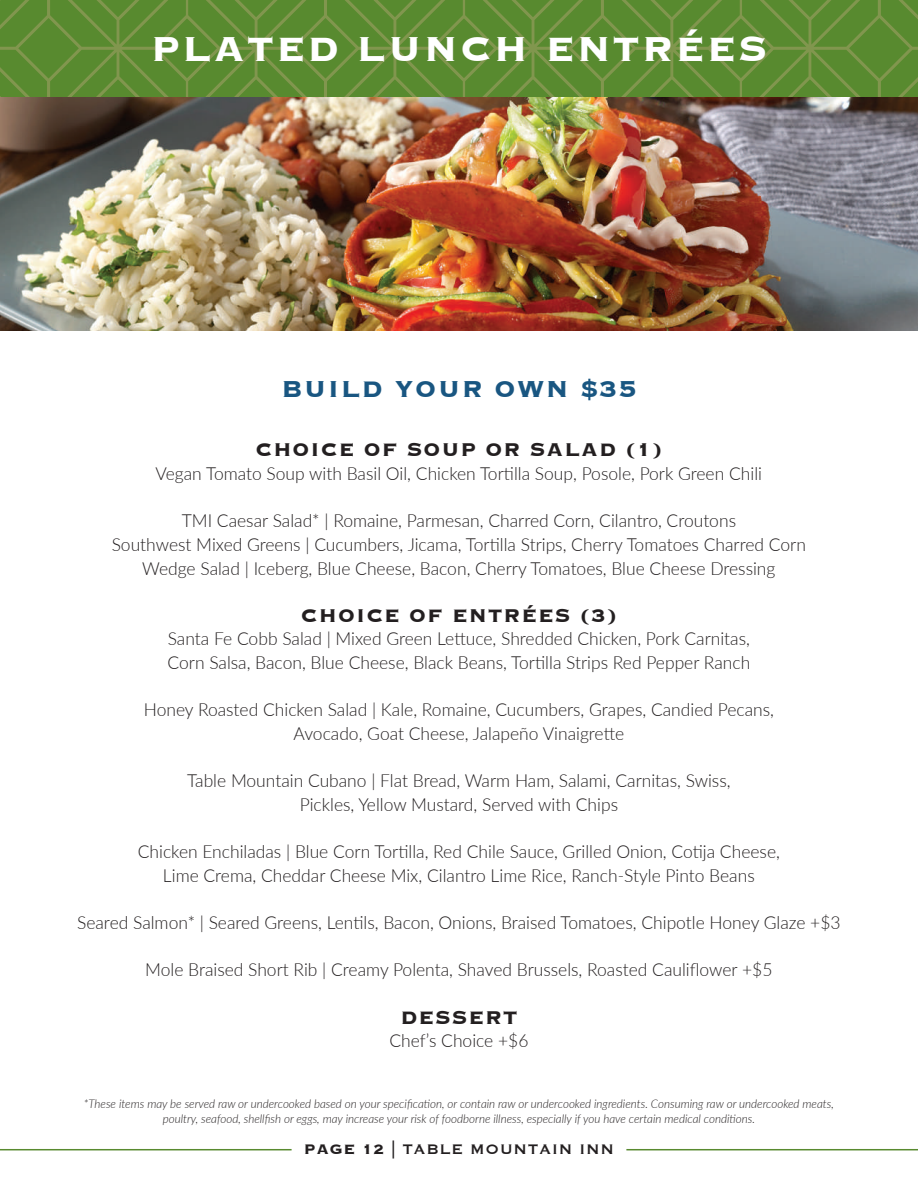
<style>
.page{position:relative;width:918px;height:1188px;background:#fff}
.page>*{position:absolute;margin:0;border:0;box-sizing:border-box;transform-origin:0 0}
.t1{font:700 45px "Copperplate";letter-spacing:.05em;color:#fff}
.t2{font:700 30px "Copperplate";letter-spacing:.05em;color:#195681}
.t3{font:700 24px "Copperplate";letter-spacing:.05em;color:#231f20}
.t4{font:300 18px/23.7px "Lato";color:#231f20;text-align:center}
.t5{font:18px "Copperplate";letter-spacing:.05em;color:#231f20}
.t6{font:italic 300 12px/15px "Lato";color:#231f20;text-align:center}
.s1{font-weight:700}
</style>
<div class="page">
<svg style="left:0;top:0;width:918px;height:97px;background:#5e8b33"></svg>
<hr style="left:0;top:1149px;width:292px;height:1px;background:#588a2f">
<hr style="left:626px;top:1149px;width:292px;height:1px;background:#588a2f">
<img style="left:0;top:97px;width:918px;height:233px">
<h1 class="t1" style="left:151px;top:19px;width:618px">PLATED LUNCH ENTRÉES</h1>
<h2 class="t2" style="left:281px;top:369px;width:357px">BUILD YOUR OWN $35</h2>
<h3 class="t3" style="left:255px;top:434px;width:409px">CHOICE OF SOUP OR SALAD (1)</h3>
<p class="t4" style="left:156px;top:461px;width:608px">Vegan Tomato Soup with Basil Oil, Chicken Tortilla Soup, Posole, Pork Green Chili</p>
<p class="t4" style="left:112px;top:508px;width:696px">TMI Caesar Salad* | Romaine, Parmesan, Charred Corn, Cilantro, Croutons<br>Southwest Mixed Greens | Cucumbers, Jicama, Tortilla Strips, Cherry Tomatoes Charred Corn<br>Wedge Salad | Iceberg, Blue Cheese, Bacon, Cherry Tomatoes, Blue Cheese Dressing</p>
<h3 class="t3" style="left:301px;top:600px;width:318px">CHOICE OF ENTRÉES (3)</h3>
<p class="t4" style="left:167px;top:626px;width:584px;text-align:left">Santa Fe Cobb Salad | Mixed Green Lettuce, Shredded Chicken, Pork Carnitas,<br>Corn Salsa, Bacon, Blue Cheese, Black Beans, Tortilla Strips Red Pepper Ranch</p>
<p class="t4" style="left:144px;top:697px;width:632px">Honey Roasted Chicken Salad | Kale, Romaine, Cucumbers, Grapes, Candied Pecans,<br>Avocado, Goat Cheese, Jalapeño Vinaigrette</p>
<p class="t4" style="left:187px;top:768px;width:545px">Table Mountain Cubano | Flat Bread, Warm Ham, Salami, Carnitas, Swiss,<br>Pickles, Yellow Mustard, Served with Chips</p>
<p class="t4" style="left:138px;top:839px;width:644px">Chicken Enchiladas | Blue Corn Tortilla, Red Chile Sauce, Grilled Onion, Cotija Cheese,<br>Lime Crema, Cheddar Cheese Mix, Cilantro Lime Rice, Ranch-Style Pinto Beans</p>
<p class="t4" style="left:77px;top:910px;width:765px">Seared Salmon* | Seared Greens, Lentils, Bacon, Onions, Braised Tomatoes, Chipotle Honey Glaze +$3</p>
<p class="t4" style="left:145px;top:957px;width:629px">Mole Braised Short Rib | Creamy Polenta, Shaved Brussels, Roasted Cauliflower +$5</p>
<h3 class="t3" style="left:401px;top:1001px;width:118px">DESSERT</h3>
<p class="t4" style="left:389px;top:1028px;width:141px">Chef’s Choice +$6</p>
<p class="t6" style="left:84px;top:1096px;width:751px">*These items may be served raw or undercooked based on your specification, or contain raw or undercooked ingredients. Consuming raw or undercooked meats, poultry, seafood, shellfish or eggs, may increase your risk of foodborne illness, especially if you have certain medical conditions.</p>
<p class="t5" style="left:304px;top:1137px;width:312px"><span class="s1">PAGE 12</span> | TABLE MOUNTAIN INN</p>
</div>
